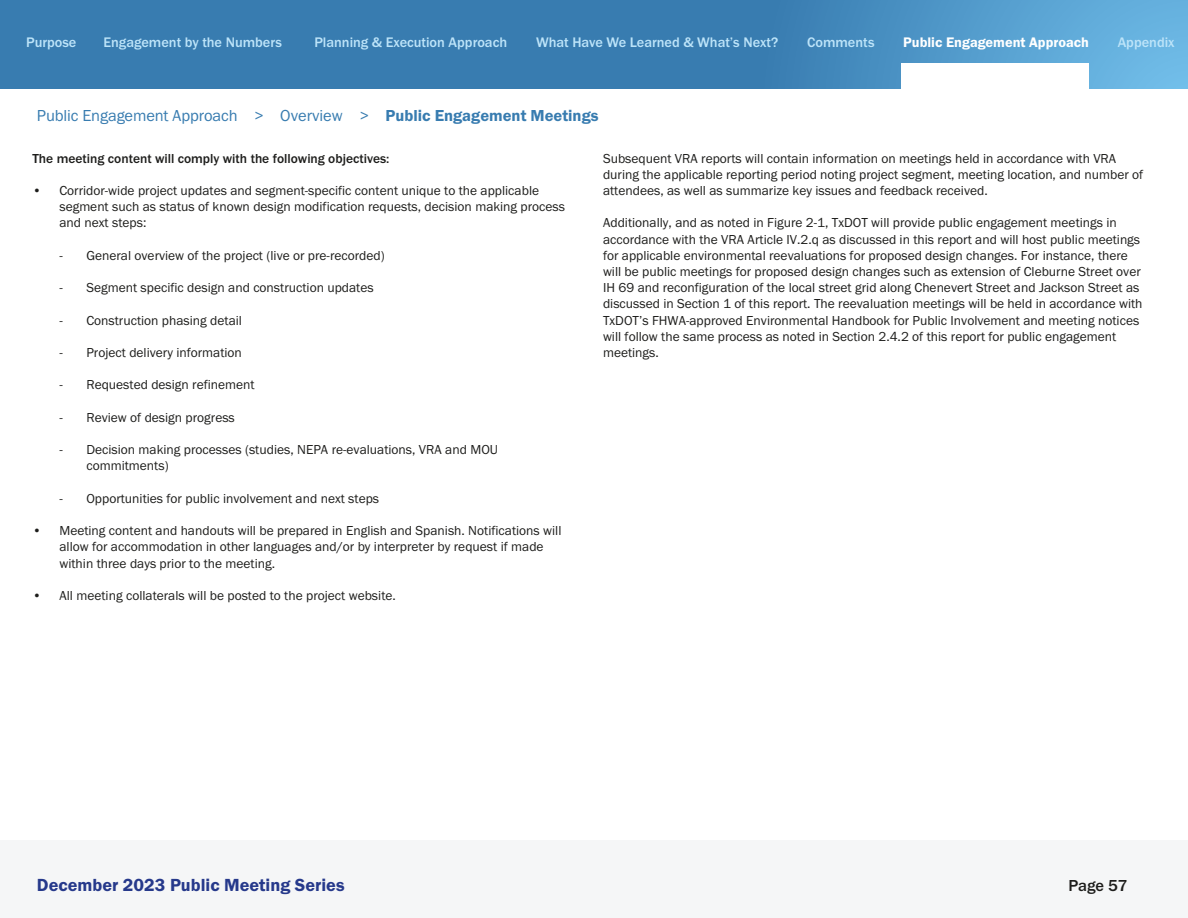
<style>
.page{position:relative;width:1188px;height:918px;background:#fff}
.page>*{position:absolute;margin:0;border:0;box-sizing:border-box;transform-origin:0 0}
.t1{font:18.15px "Franklin Gothic URW Dem";color:#26398b}
.t2{font:16.5px "Franklin Gothic URW Boo";letter-spacing:-.01em;color:#387cb0}
.t3{font:500 16.5px "Franklin Gothic URW";letter-spacing:-.005em;color:#1d1d1b}
.t4{font:500 14.4px "Franklin Gothic URW";color:#bde4f9}
.t5{font:14.4px "Franklin Gothic URW Dem";color:#fff}
.t6{font:13.5px/16.2px "Franklin Gothic URW Boo";color:#1d1d1b}
.t7{font:500 13.5px "Franklin Gothic URW";color:#1d1d1b}
.s1{font-family:"Franklin Gothic URW Dem"}
</style>
<div class="page">
<svg style="left:0;top:0;width:1188px;height:89px;background:#4086b9"></svg>
<div style="left:0;top:840px;width:1188px;height:78px;background:#f5f6f7"></div>
<div style="left:901px;top:63px;width:188px;height:31px;background:#fff"></div>
<p class="t4" style="left:26px;top:34px;width:52px">Purpose</p>
<p class="t4" style="left:104px;top:34px;width:180px">Engagement by the Numbers</p>
<p class="t4" style="left:314px;top:34px;width:194px">Planning &amp; Execution Approach</p>
<p class="t4" style="left:536px;top:34px;width:244px">What Have We Learned &amp; What’s Next?</p>
<p class="t4" style="left:807px;top:34px;width:69px">Comments</p>
<p class="t5" style="left:903px;top:34px;width:187px">Public Engagement Approach</p>
<p class="t4" style="left:1118px;top:34px;width:58px">Appendix</p>
<p class="t2" style="left:37px;top:105px;width:563px">Public Engagement Approach &gt; Overview &gt; <span class="s1">Public Engagement Meetings</span></p>
<p class="t7" style="left:32px;top:150px;width:359px">The meeting content will comply with the following objectives:</p>
<p class="t6" style="left:59px;top:182px;width:507px;text-indent:-27px">• Corridor-wide project updates and segment-specific content unique to the applicable segment such as status of known design modification requests, decision making process and next steps:</p>
<p class="t6" style="left:59px;top:247px;width:327px">- General overview of the project (live or pre-recorded)</p>
<p class="t6" style="left:59px;top:279px;width:316px">- Segment specific design and construction updates</p>
<p class="t6" style="left:59px;top:312px;width:184px">- Construction phasing detail</p>
<p class="t6" style="left:59px;top:344px;width:184px">- Project delivery information</p>
<p class="t6" style="left:59px;top:376px;width:197px">- Requested design refinement</p>
<p class="t6" style="left:59px;top:409px;width:177px">- Review of design progress</p>
<p class="t6" style="left:59px;top:441px;width:440px">- Decision making processes (studies, NEPA re-evaluations, VRA and MOU</p>
<p class="t6" style="left:86px;top:457px;width:84px">commitments)</p>
<p class="t6" style="left:59px;top:490px;width:321px">- Opportunities for public involvement and next steps</p>
<p class="t6" style="left:59px;top:522px;width:504px;text-indent:-27px">• Meeting content and handouts will be prepared in English and Spanish. Notifications will allow for accommodation in other languages and/or by interpreter by request if made within three days prior to the meeting.</p>
<p class="t6" style="left:32px;top:587px;width:365px">• All meeting collaterals will be posted to the project website.</p>
<p class="t6" style="left:603px;top:150px;width:542px">Subsequent VRA reports will contain information on meetings held in accordance with VRA during the applicable reporting period noting project segment, meeting location, and number of attendees, as well as summarize key issues and feedback received.</p>
<p class="t6" style="left:603px;top:214px;width:541px">Additionally, and as noted in Figure 2-1, TxDOT will provide public engagement meetings in accordance with the VRA Article IV.2.q as discussed in this report and will host public meetings for applicable environmental reevaluations for proposed design changes. For instance, there will be public meetings for proposed design changes such as extension of Cleburne Street over IH 69 and reconfiguration of the local street grid along Chenevert Street and Jackson Street as discussed in Section 1 of this report. The reevaluation meetings will be held in accordance with TxDOT’s FHWA-approved Environmental Handbook for Public Involvement and meeting notices will follow the same process as noted in Section 2.4.2 of this report for public engagement meetings.</p>
<h1 class="t1" style="left:37px;top:873px;width:309px">December 2023 Public Meeting Series</h1>
<p class="t3" style="left:1068px;top:875px;width:65px">Page 57˜</p>
</div>
